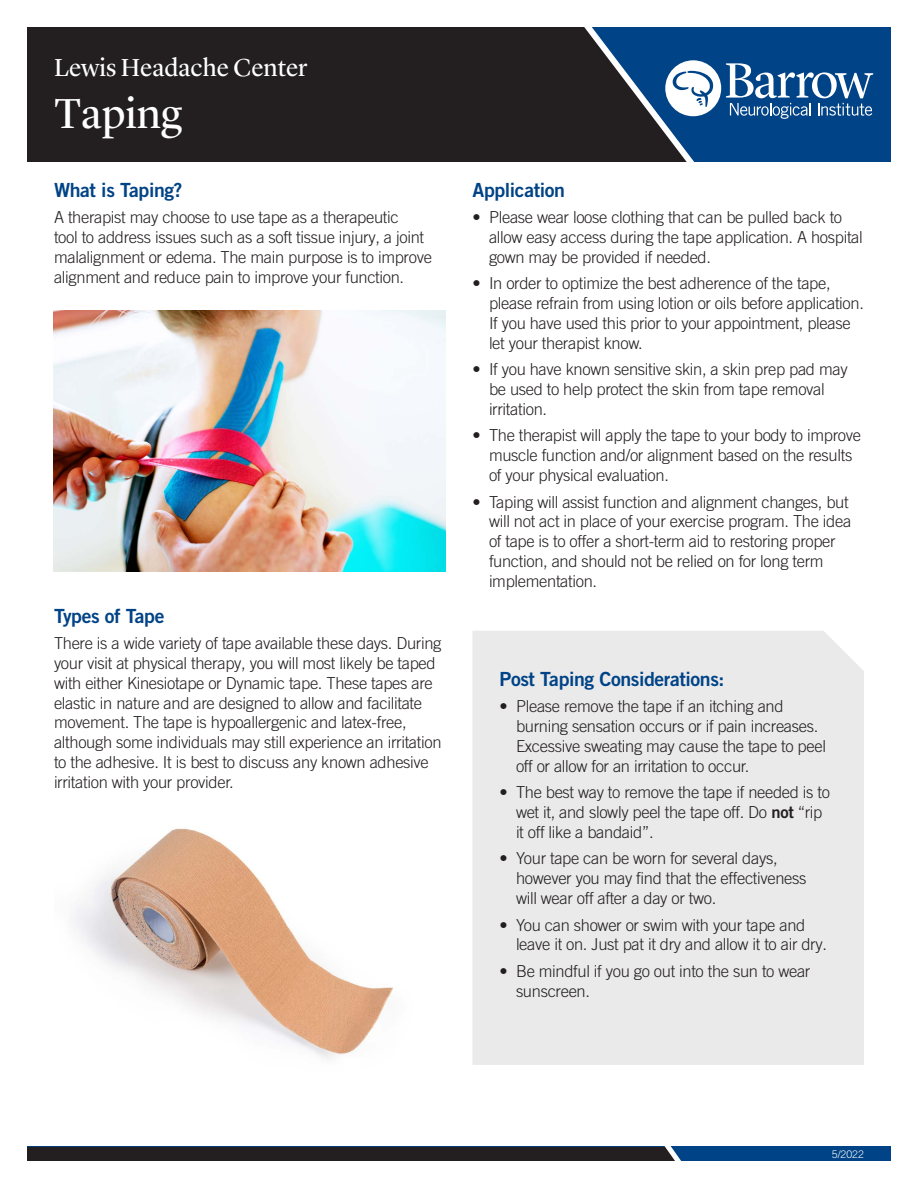
<style>
.page{position:relative;width:918px;height:1188px;background:#fff}
.page>*{position:absolute;margin:0;border:0;box-sizing:border-box;transform-origin:0 0}
.t1{font:43.5px "Lyon Display";color:#fff}
.t2{font:25.5px "Lyon Display";color:#fff}
.t3{font:19.5px "Trade Gothic LT Pro Bd 2";letter-spacing:-.02em;color:#004386}
.t4{font:300 16.5px/19.8px "Trade Gothic LT Pro";letter-spacing:-.02em;color:#231f20}
.t5{font:300 10.5px "Trade Gothic LT Pro";color:#fff}
.s1{font-family:"Trade Gothic LT Pro Bd 2";font-weight:400}
</style>
<div class="page">
<div style="left:472px;top:631px;width:392px;height:434px;background:#eaeaeb"></div>
<div style="left:27px;top:27px;width:864px;height:135px;background:#004386"></div>
<div style="left:27px;top:27px;width:549px;height:135px;background:#231f20"></div>
<div style="left:27px;top:1147px;width:864px;height:14px;background:#004386"></div>
<svg style="left:27px;top:1146px;width:665px;height:15px;background:#21242a"></svg>
<svg style="left:576px;top:27px;width:297px;height:135px"></svg>
<img style="left:74px;top:828px;width:319px;height:231px">
<img style="left:54px;top:310px;width:392px;height:262px">
<p class="t2" style="left:54px;top:48px;width:255px">Lewis Headache Center</p>
<p class="t1" style="left:54px;top:81px;width:130px">Taping</p>
<p class="t3" style="left:54px;top:178px;width:130px">What is Taping?</p>
<p class="t4" style="left:54px;top:207px;width:379px">A therapist may choose to use tape as a therapeutic<br>tool to address issues such as a soft tissue injury, a joint malalignment or edema. The main purpose is to improve alignment and reduce pain to improve your function.</p>
<p class="t3" style="left:54px;top:604px;width:112px">Types of Tape</p>
<p class="t4" style="left:54px;top:633px;width:389px">There is a wide variety of tape available these days. During your visit at physical therapy, you will most likely be taped with either Kinesiotape or Dynamic tape. These tapes are elastic in nature and are designed to allow and facilitate movement. The tape is hypoallergenic and latex-free, although some individuals may still experience an irritation to the adhesive. It is best to discuss any known adhesive irritation with your provider.</p>
<p class="t3" style="left:472px;top:178px;width:94px">Application</p>
<p class="t4" style="left:489px;top:207px;width:375px;text-indent:-16px">• Please wear loose clothing that can be pulled back to allow easy access during the tape application. A hospital gown may be provided if needed.</p>
<p class="t4" style="left:489px;top:273px;width:376px;text-indent:-16px">• In order to optimize the best adherence of the tape, please refrain from using lotion or oils before application.<br>If you have used this prior to your appointment, please let your therapist know.</p>
<p class="t4" style="left:489px;top:359px;width:360px;text-indent:-16px">• If you have known sensitive skin, a skin prep pad may be used to help protect the skin from tape removal irritation.</p>
<p class="t4" style="left:489px;top:425px;width:374px;text-indent:-16px">• The therapist will apply the tape to your body to improve muscle function and/or alignment based on the results of your physical evaluation.</p>
<p class="t4" style="left:489px;top:492px;width:364px;text-indent:-16px">• Taping will assist function and alignment changes, but will not act in place of your exercise program. The idea of tape is to offer a short-term aid to restoring proper function, and should not be relied on for long term implementation.</p>
<p class="t3" style="left:500px;top:667px;width:227px">Post Taping Considerations:</p>
<p class="t4" style="left:516px;top:696px;width:312px;text-indent:-16px">• Please remove the tape if an itching and burning sensation occurs or if pain increases.<br>Excessive sweating may cause the tape to peel off or allow for an irritation to occur.</p>
<p class="t4" style="left:516px;top:782px;width:315px;text-indent:-16px">• The best way to remove the tape if needed is to wet it, and slowly peel the tape off. Do <span class="s1">not</span> “rip it off like a bandaid”.</p>
<p class="t4" style="left:516px;top:849px;width:292px;text-indent:-16px">• Your tape can be worn for several days, however you may find that the effectiveness will wear off after a day or two.</p>
<p class="t4" style="left:516px;top:915px;width:313px;text-indent:-16px">• You can shower or swim with your tape and leave it on. Just pat it dry and allow it to air dry.</p>
<p class="t4" style="left:516px;top:961px;width:296px;text-indent:-16px">• Be mindful if you go out into the sun to wear sunscreen.</p>
<p class="t5" style="left:832px;top:1148px;width:34px">5/2022</p>
</div>
